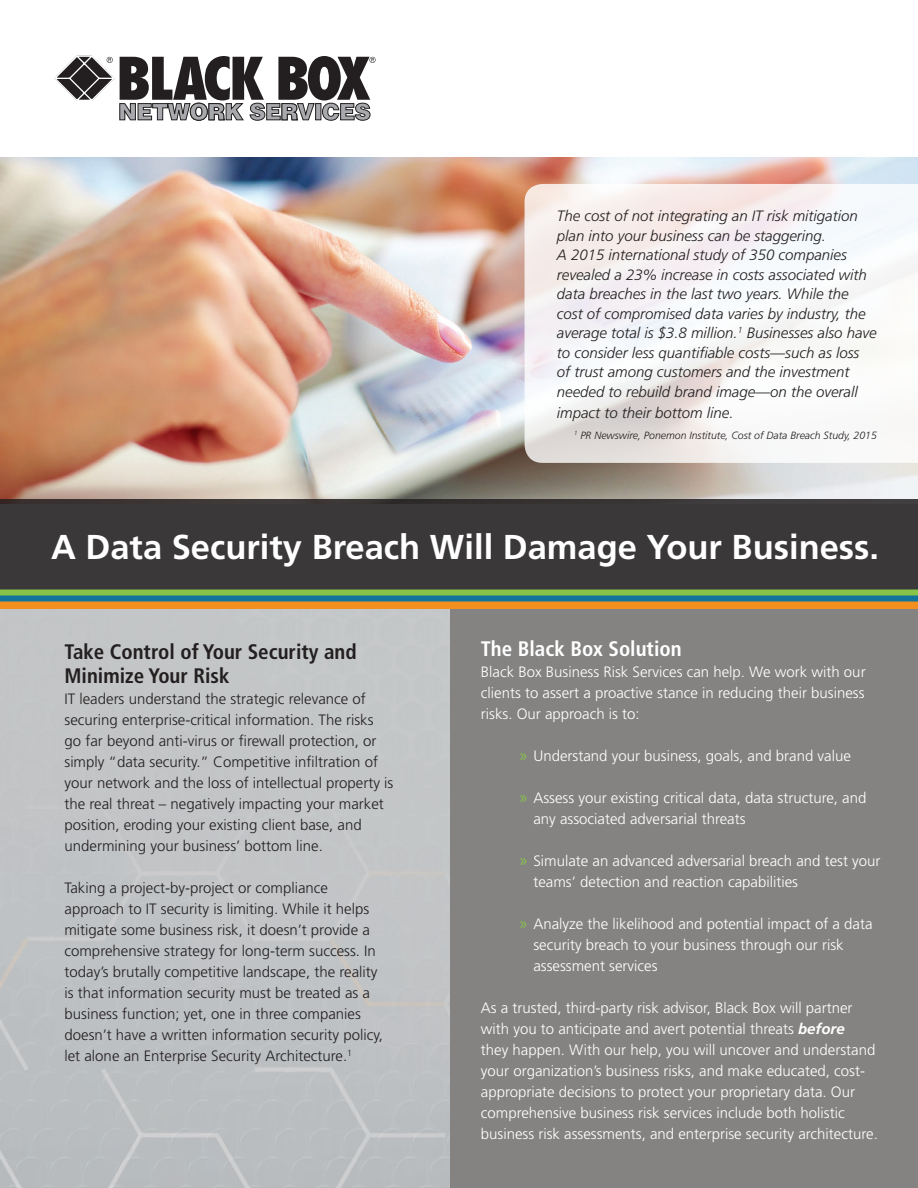
<style>
.page{position:relative;width:918px;height:1188px;background:#fff}
.page>*{position:absolute;margin:0;border:0;box-sizing:border-box;transform-origin:0 0}
.t1{font:700 34.5px "Frutiger";color:#fff}
.t2{font:700 condensed 21px/24px "Frutiger";color:#231f20}
.t3{font:700 condensed 21px "Frutiger";color:#fff}
.t4{font:300 15px/21px "Frutiger";color:#fff}
.t5{font:300 15px/21px "Frutiger";color:#231f20}
.t6{font:italic 300 15px/19.5px "Frutiger";color:#231f20}
.t7{font:italic 300 10.5px "Frutiger";color:#231f20}
.s1{font-family:"Myriad Pro";font-weight:400;font-size:18px;color:#88c24c}
.s2{font-weight:700;font-style:italic}
</style>
<div class="page">
<img style="left:0;top:157px;width:918px;height:342px">
<div style="left:450px;top:609px;width:468px;height:579px;background:#848382"></div>
<div style="left:0;top:499px;width:918px;height:94px;background:#3b3839"></div>
<svg style="left:525px;top:184px;width:393px;height:279px;fill:#f6f7f7"></svg>
<div style="left:0;top:589px;width:918px;height:8px;background:#87c249"></div>
<div style="left:0;top:595px;width:918px;height:8px;background:#11749d"></div>
<div style="left:0;top:601px;width:918px;height:8px;background:#f28f1f"></div>
<svg style="left:54px;top:55px;width:322px;height:66px"></svg>
<p class="t6" style="left:557px;top:206px;width:321px">The cost of not integrating an IT risk mitigation plan into your business can be staggering.<br>A 2015 international study of 350 companies revealed a 23% increase in costs associated with data breaches in the last two years. While the cost of compromised data varies by industry, the average total is $3.8 million.<sup>1</sup> Businesses also have to consider less quantifiable costs—such as loss<br>of trust among customers and the investment needed to rebuild brand image—on the overall</p>
<p class="t6" style="left:557px;top:403px;width:178px">impact to their bottom line.</p>
<p class="t7" style="left:574px;top:429px;width:304px"><sup>1</sup> PR Newswire, Ponemon Institute, Cost of Data Breach Study, 2015</p>
<p class="t1" style="left:51px;top:527px;width:830px">A Data Security Breach Will Damage Your Business.</p>
<p class="t2" style="left:64px;top:640px;width:294px">Take Control of Your Security and<br>Minimize Your Risk</p>
<p class="t5" style="left:64px;top:689px;width:330px">IT leaders understand the strategic relevance of securing enterprise-critical information. The risks go far beyond anti-virus or firewall protection, or simply “data security.” Competitive infiltration of your network and the loss of intellectual property is the real threat – negatively impacting your market position, eroding your existing client base, and undermining your business’ bottom line.</p>
<p class="t5" style="left:64px;top:878px;width:320px">Taking a project-by-project or compliance approach to IT security is limiting. While it helps mitigate some business risk, it doesn’t provide a comprehensive strategy for long-term success. In today’s brutally competitive landscape, the reality is that information security must be treated as a business function; yet, one in three companies doesn’t have a written information security policy, let alone an Enterprise Security Architecture.<sup>1</sup></p>
<p class="t3" style="left:481px;top:637px;width:202px">The Black Box Solution</p>
<p class="t4" style="left:481px;top:662px;width:386px;text-align:justify">Black Box Business Risk Services can help. We work with our clients to assert a proactive stance in reducing their business risks. Our approach is to:</p>
<p class="t4" style="left:520px;top:746px;width:333px"><span class="s1">»</span> Understand your business, goals, and brand value</p>
<p class="t4" style="left:533px;top:788px;width:335px;text-indent:-14px"><span class="s1">»</span> Assess your existing critical data, data structure, and any associated adversarial threats</p>
<p class="t4" style="left:533px;top:851px;width:349px;text-indent:-14px"><span class="s1">»</span> Simulate an advanced adversarial breach and test your teams’ detection and reaction capabilities</p>
<p class="t4" style="left:533px;top:914px;width:341px;text-indent:-14px"><span class="s1">»</span> Analyze the likelihood and potential impact of a data security breach to your business through our risk assessment services</p>
<p class="t4" style="left:481px;top:998px;width:398px">As a trusted, third-party risk advisor, Black Box will partner with you to anticipate and avert potential threats <span class="s2">before<br></span>they happen. With our help, you will uncover and understand your organization’s business risks, and make educated, cost&shy;appropriate decisions to protect your proprietary data. Our comprehensive business risk services include both holistic business risk assessments, and enterprise security architecture.</p>
</div>
